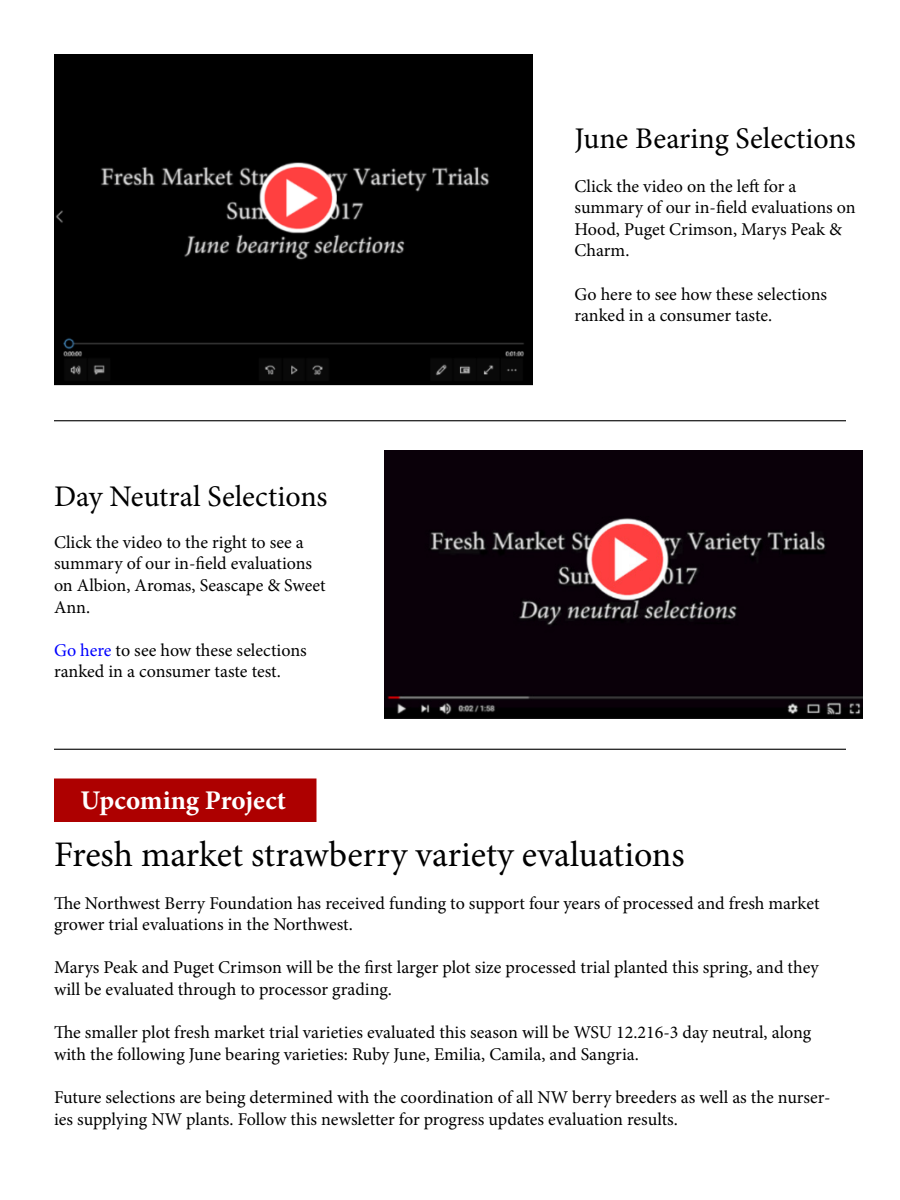
<style>
.page{position:relative;width:900px;height:1200px;background:#fff}
.page>*{position:absolute;margin:0;border:0;box-sizing:border-box;transform-origin:0 0}
.t1{font:36px "Minion Pro";color:#000}
.t2{font:30px "Minion Pro";color:#000}
.t3{font:700 27px "Minion Pro";color:#fff}
.t4{font:18px/21.6px "Minion Pro";color:#000}
.s1{color:#00f}
</style>
<div class="page">
<img style="left:54px;top:54px;width:478px;height:331px">
<img style="left:384px;top:450px;width:478px;height:269px">
<hr style="left:54px;top:420px;width:792px;height:1px;background:#000">
<hr style="left:54px;top:749px;width:792px;height:1px;background:#000">
<div style="left:54px;top:778px;width:262px;height:44px;background:#ad0000;border:2px solid #ad0000"></div>
<p class="t2" style="left:54px;top:476px;width:275px">Day Neutral Selections</p>
<p class="t4" style="left:54px;top:531px;width:273px">Click the video to the right to see a summary of our in-field evaluations on Albion, Aromas, Seascape &amp; Sweet<br>Ann.</p>
<p class="t4" style="left:54px;top:639px;width:254px"><span class="s1">Go here</span> to see how these selections ranked in a consumer taste test.</p>
<p class="t2" style="left:574px;top:118px;width:283px">June Bearing Selections</p>
<p class="t4" style="left:574px;top:175px;width:223px">Click the video on the left for a</p>
<p class="t4" style="left:574px;top:197px;width:283px">summary of our in-field evaluations on<br>Hood, Puget Crimson, Marys Peak &amp;<br>Charm.</p>
<p class="t4" style="left:574px;top:283px;width:254px">Go here to see how these selections ranked in a consumer taste.</p>
<p class="t3" style="left:80px;top:781px;width:207px">Upcoming Project</p>
<p class="t1" style="left:54px;top:831px;width:632px">Fresh market strawberry variety evaluations</p>
<p class="t4" style="left:54px;top:892px;width:767px">The Northwest Berry Foundation has received funding to support four years of processed and fresh market grower trial evaluations in the Northwest.</p>
<p class="t4" style="left:54px;top:957px;width:766px">Marys Peak and Puget Crimson will be the first larger plot size processed trial planted this spring, and they will be evaluated through to processor grading.</p>
<p class="t4" style="left:54px;top:1022px;width:759px">The smaller plot fresh market trial varieties evaluated this season will be WSU 12.216-3 day neutral, along with the following June bearing varieties: Ruby June, Emilia, Camila, and Sangria.</p>
<p class="t4" style="left:54px;top:1087px;width:778px">Future selections are being determined with the coordination of all NW berry breeders as well as the nurser&shy;ies supplying NW plants. Follow this newsletter for progress updates evaluation results.</p>
</div>
